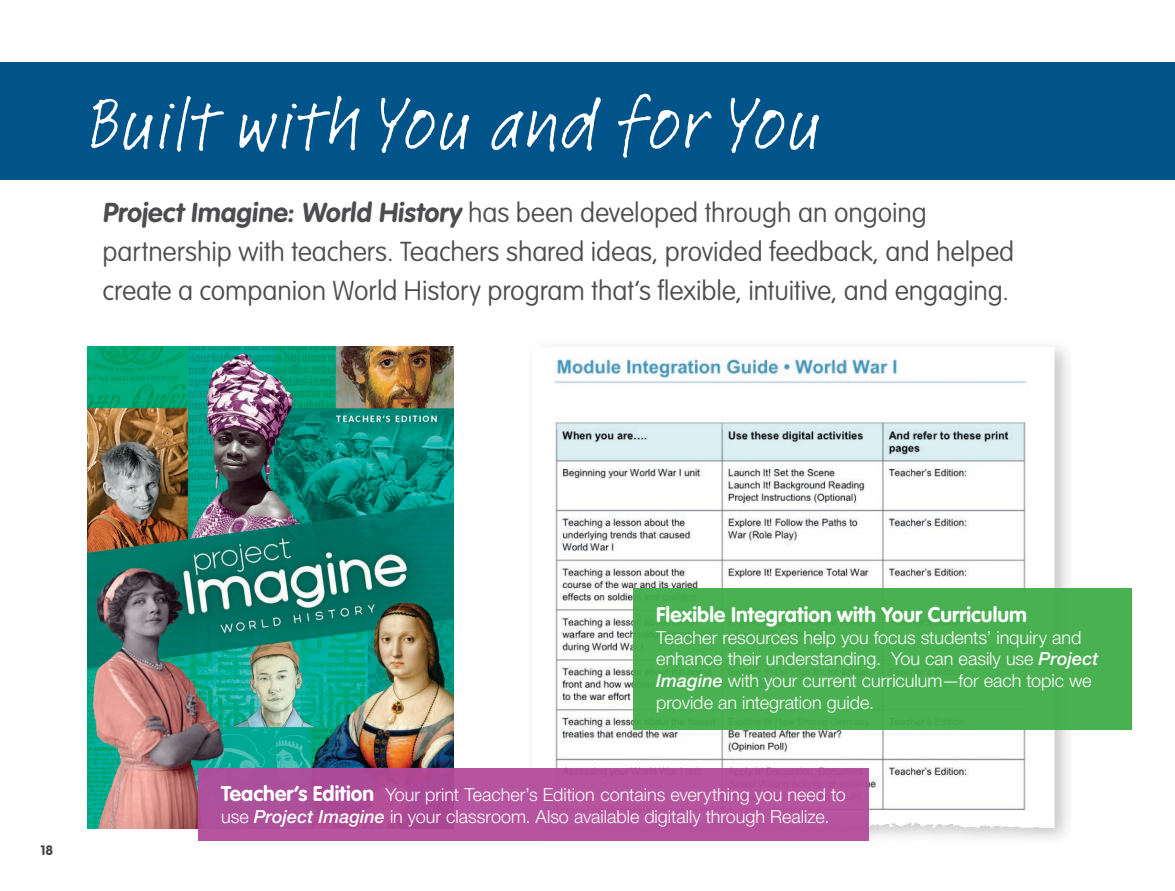
<style>
.page{position:relative;width:1175px;height:891px;background:#fff}
.page>*{position:absolute;margin:0;border:0;box-sizing:border-box;transform-origin:0 0}
.t1{font:76.5px "Feltpen Com";letter-spacing:-.01em;color:#fff}
.t2{font:100 27px/39px "VAG Rounded LT Pro";color:#4d4d4f}
.t3{font:700 21px "VAG Rounded LT Pro";letter-spacing:.005em;color:#fff}
.t4{font:300 18px/21.6px "Helvetica Neue LTW1 G";color:#fff}
.t5{font:700 13.5px "VAG Rounded LTCYR";color:#414142}
.s1{font-weight:700}
.s2{font-weight:500;font-style:italic}
.s3{font-family:"VAG Rounded LT Pro";font-weight:700;font-size:21px}
</style>
<div class="page">
<hr style="left:1174px;top:0;width:1px;height:891px;background:#f2f2f3">
<div style="left:0;top:62px;width:1174px;height:118px;background:#00548a"></div>
<div style="left:525px;top:338px;width:550px;height:509px;background:#231f20;opacity:.25"></div>
<img style="left:532px;top:347px;width:291px;height:421px">
<div style="left:633px;top:588px;width:499px;height:142px;background:#4ab152"></div>
<img style="left:87px;top:347px;width:366px;height:482px">
<div style="left:198px;top:768px;width:670px;height:73px;background:linear-gradient(to right,#ae4e99,#b9549f)"></div>
<h1 class="t1" style="left:87px;top:75px;width:735px">Built with You and for You</h1>
<p class="t2" style="left:103px;top:194px;width:913px"><span class="s1">Project Imagine: World History</span> has been developed through an ongoing partnership with teachers. Teachers shared ideas, provided feedback, and helped create a companion World History program that’s flexible, intuitive, and engaging.</p>
<p class="t5" style="left:40px;top:842px;width:14px">18</p>
<p class="t3" style="left:656px;top:602px;width:372px">Flexible Integration with Your Curriculum</p>
<p class="t4" style="left:656px;top:627px;width:443px">Teacher resources help you focus students’ inquiry and enhance their understanding. You can easily use <span class="s2">Project Imagine</span> with your current curriculum—for each topic we provide an integration guide.</p>
<p class="t4" style="left:221px;top:784px;width:626px"><span class="s3">Teacher’s Edition</span> Your print Teacher’s Edition contains everything you need to use <span class="s2">Project Imagine</span> in your classroom. Also available digitally through Realize.</p>
</div>
